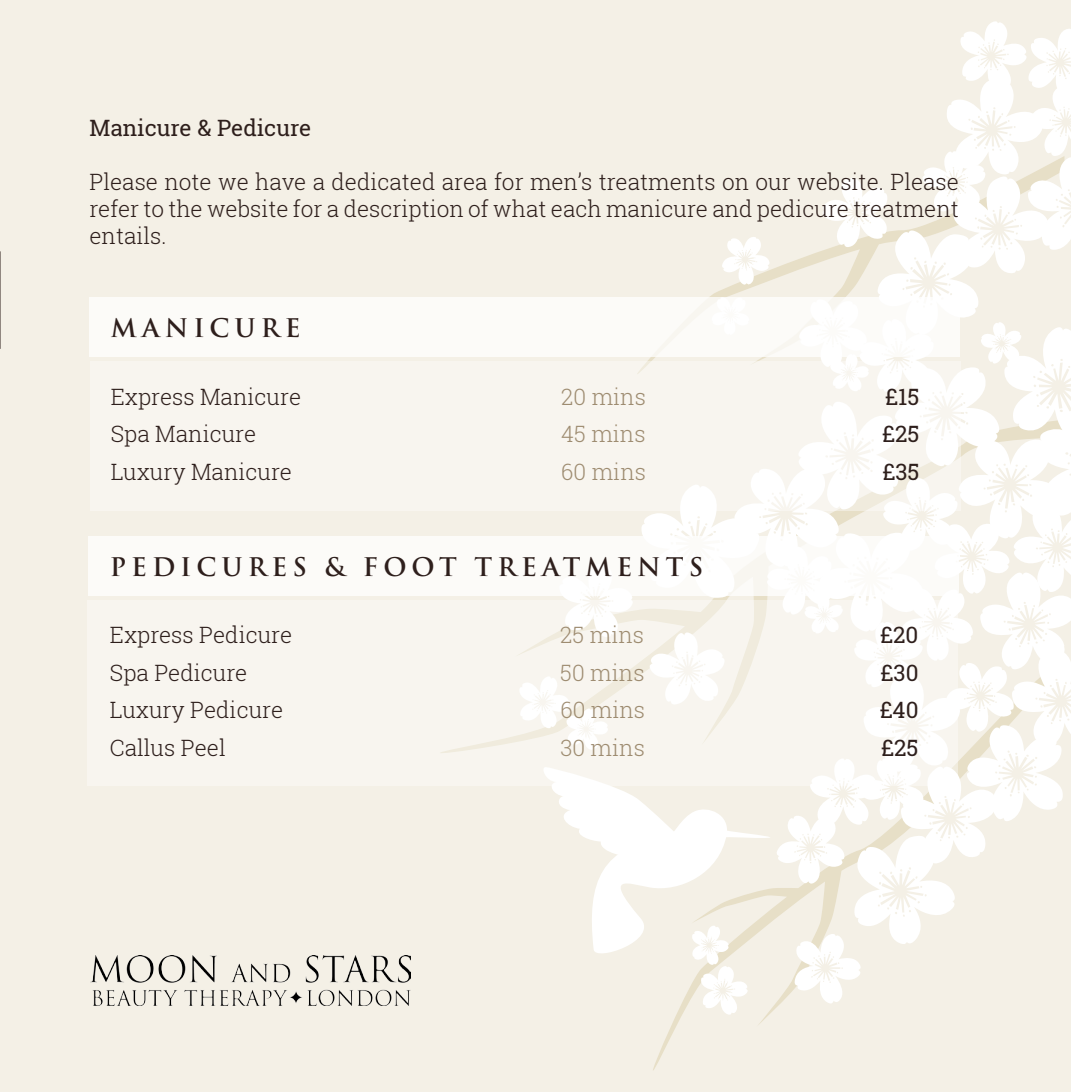
<style>
.page{position:relative;width:1071px;height:1092px;background:#fff}
.page>*{position:absolute;margin:0;border:0;box-sizing:border-box;transform-origin:0 0}
.t1{font:700 25px "Trajan Pro";letter-spacing:.2em;color:#2e1f1c}
.t2{font:300 22.5px/27px "Roboto Slab";color:#2e1f1c;text-align:justify}
.t3{font:300 22.5px "Roboto Slab";color:#9e8c71}
.t4{font:22.5px "Roboto Slab";color:#2e1f1c}
</style>
<div class="page">
<div style="left:0;top:0;width:1070px;height:1091px;background:#f4f0e6"></div>
<svg style="left:518px;top:21px;width:552px;height:995px"></svg>
<img style="left:90px;top:955px;width:321px;height:50px">
<div style="left:90px;top:361px;width:870px;height:149px;background:linear-gradient(to right,#f7f4ed,#faf9f5)"></div>
<div style="left:89px;top:297px;width:870px;height:59px;background:#fcfbf8"></div>
<svg style="left:518px;top:600px;width:439px;height:186px;fill:#f8f5ef"></svg>
<div style="left:88px;top:536px;width:870px;height:59px;background:#fcfbf8"></div>
<p class="t4" style="left:89px;top:119px;width:223px">Manicure &amp; Pedicure</p>
<p class="t2" style="left:89px;top:170px;width:870px">Please note we have a dedicated area for men’s treatments on our website. Please refer to the website for a description of what each manicure and pedicure treatment entails.</p>
<p class="t1" style="left:111px;top:314px;width:191px">MANICURE</p>
<p class="t2" style="left:111px;top:385px;width:192px">Express Manicure</p>
<p class="t3" style="left:561px;top:387px;width:86px">20 mins</p>
<p class="t4" style="left:885px;top:387px;width:36px">£15</p>
<p class="t2" style="left:111px;top:422px;width:147px">Spa Manicure</p>
<p class="t3" style="left:561px;top:424px;width:86px">45 mins</p>
<p class="t4" style="left:881px;top:425px;width:39px">£25</p>
<p class="t2" style="left:111px;top:460px;width:183px">Luxury Manicure</p>
<p class="t3" style="left:561px;top:462px;width:86px">60 mins</p>
<p class="t4" style="left:882px;top:462px;width:38px">£35</p>
<p class="t1" style="left:110px;top:552px;width:594px">PEDICURES &amp; FOOT TREATMENTS</p>
<p class="t2" style="left:110px;top:623px;width:184px">Express Pedicure</p>
<p class="t3" style="left:560px;top:625px;width:85px">25 mins</p>
<p class="t4" style="left:879px;top:626px;width:40px">£20</p>
<p class="t2" style="left:110px;top:661px;width:139px">Spa Pedicure</p>
<p class="t3" style="left:560px;top:663px;width:86px">50 mins</p>
<p class="t4" style="left:880px;top:663px;width:39px">£30</p>
<p class="t2" style="left:110px;top:698px;width:175px">Luxury Pedicure</p>
<p class="t3" style="left:560px;top:700px;width:86px">60 mins</p>
<p class="t4" style="left:879px;top:701px;width:40px">£40</p>
<p class="t2" style="left:110px;top:736px;width:117px">Callus Peel</p>
<p class="t3" style="left:560px;top:738px;width:86px">30 mins</p>
<p class="t4" style="left:880px;top:738px;width:39px">£25</p>
</div>
